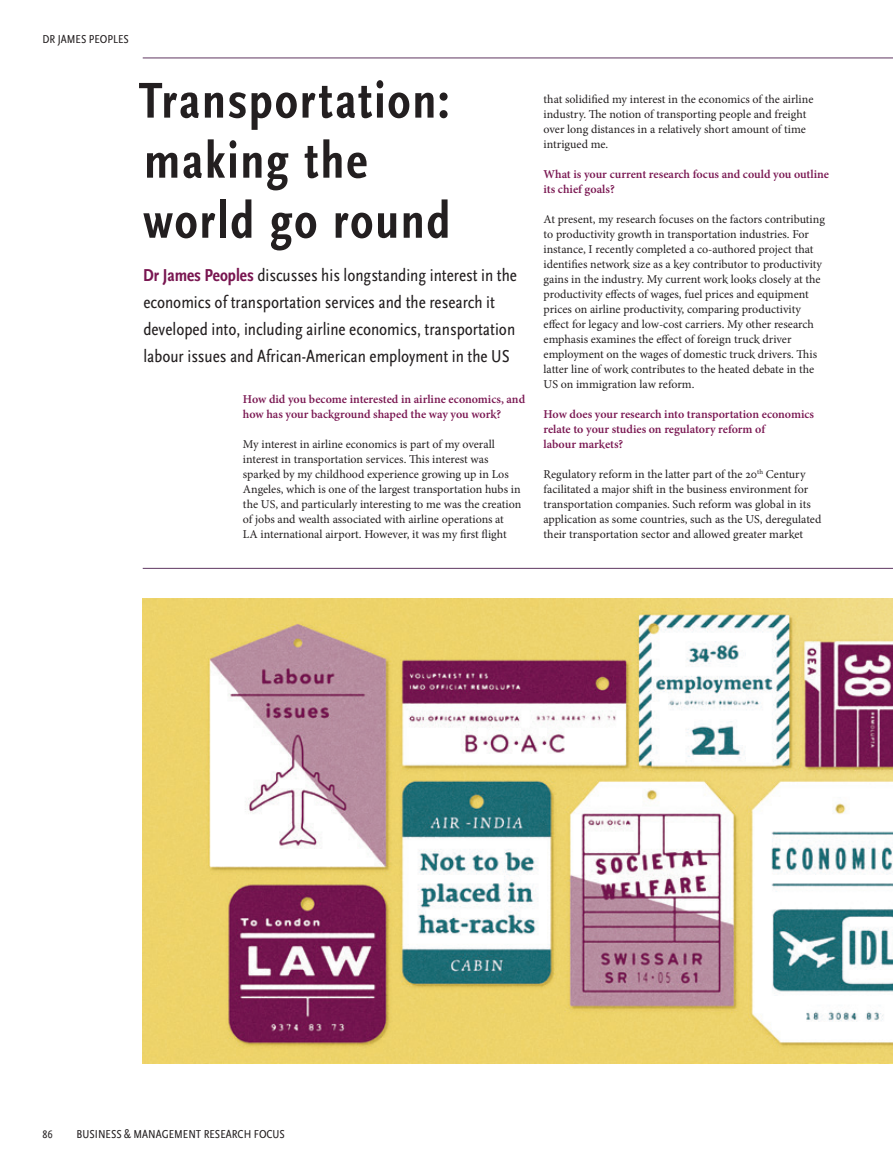
<style>
.page{position:relative;width:893px;height:1166px;background:#fff}
.page>*{position:absolute;margin:0;border:0;box-sizing:border-box;transform-origin:0 0}
.t1{font:700 condensed 52.5px/60px "Scala Sans";letter-spacing:.035em;color:#231f20}
.t2{font:condensed 18px/27px "Scala Sans";color:#231f20}
.t3{font:12px/15px "Minion Pro";color:#231f20}
.t4{font:600 12px/15px "Minion Pro";color:#791651}
.t5{font:condensed 12px "Scala Sans";color:#231f20}
.t6{font:12px "Scala Sans Cond";color:#231f20}
.s1{font-weight:700;color:#791651}
</style>
<div class="page">
<img style="left:143px;top:598px;width:750px;height:465px">
<hr style="left:143px;top:568px;width:750px;height:1px;background:#5f3761">
<hr style="left:143px;top:58px;width:750px;height:1px;background:#5f3761">
<p class="t6" style="left:43px;top:32px;width:88px">DR JAMES PEOPLES</p>
<h1 class="t1" style="left:139px;top:72px;width:313px">Transportation: making the world go round</h1>
<p class="t2" style="left:143px;top:262px;width:375px"><span class="s1">Dr James Peoples</span> discusses his longstanding interest in the economics of transportation services and the research it developed into, including airline economics, transportation labour issues and African-American employment in the US</p>
<p class="t4" style="left:243px;top:391px;width:284px">How did you become interested in airline economics, and how has your background shaped the way you work?</p>
<p class="t3" style="left:243px;top:436px;width:280px">My interest in airline economics is part of my overall interest in transportation services. This interest was sparked by my childhood experience growing up in Los Angeles, which is one of the largest transportation hubs in the US, and particularly interesting to me was the creation of jobs and wealth associated with airline operations at LA international airport. However, it was my first flight</p>
<p class="t3" style="left:544px;top:91px;width:271px">that solidified my interest in the economics of the airline industry. The notion of transporting people and freight over long distances in a relatively short amount of time intrigued me.</p>
<p class="t4" style="left:544px;top:166px;width:287px">What is your current research focus and could you outline its chief goals?</p>
<p class="t3" style="left:544px;top:211px;width:283px">At present, my research focuses on the factors contributing to productivity growth in transportation industries. For instance, I recently completed a co-authored project that identifies network size as a key contributor to productivity gains in the industry. My current work looks closely at the productivity effects of wages, fuel prices and equipment prices on airline productivity, comparing productivity effect for legacy and low-cost carriers. My other research emphasis examines the effect of foreign truck driver employment on the wages of domestic truck drivers. This latter line of work contributes to the heated debate in the US on immigration law reform.</p>
<p class="t4" style="left:544px;top:406px;width:272px">How does your research into transportation economics relate to your studies on regulatory reform of<br>labour markets?</p>
<p class="t3" style="left:544px;top:466px;width:279px">Regulatory reform in the latter part of the 20<sup>th</sup> Century facilitated a major shift in the business environment for transportation companies. Such reform was global in its application as some countries, such as the US, deregulated their transportation sector and allowed greater market</p>
<p class="t5" style="left:43px;top:1127px;width:12px">86</p>
<p class="t5" style="left:77px;top:1127px;width:210px">Business &amp; Managem ent Research Focus</p>
</div>
